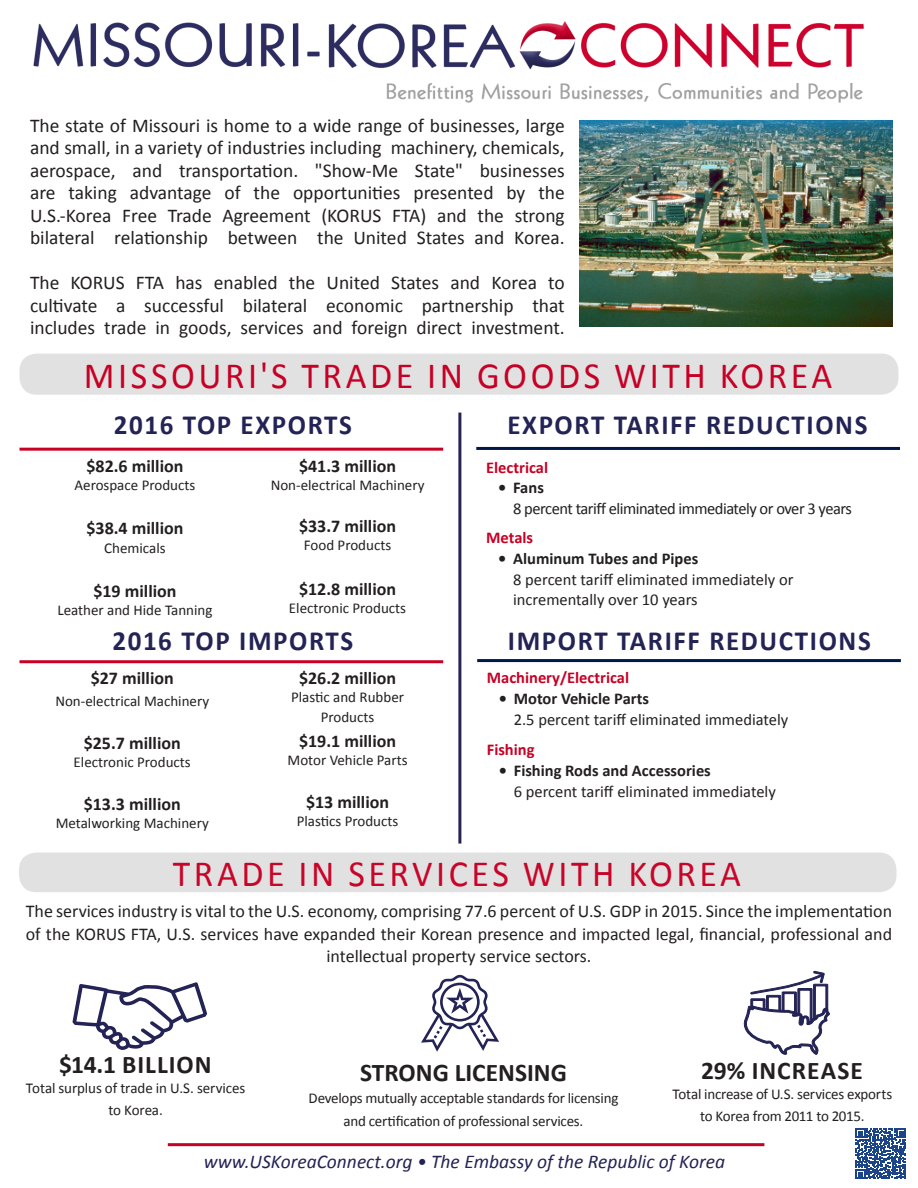
<style>
.page{position:relative;width:918px;height:1188px;background:#fff}
.page>*{position:absolute;margin:0;border:0;box-sizing:border-box;transform-origin:0 0}
.t1{font:37.05px "Calibri";letter-spacing:.1em;color:#c70025}
.t2{font:37.05px "Calibri";letter-spacing:.1em;color:#c80529}
.t3{font:700 27.75px "Calibri";letter-spacing:.06em;color:#232355}
.EM_STAT_TREATMENT{font:700 25.5px "Calibri";letter-spacing:.04em;color:#231f20}
.EM_STAT_TREATMENT-2{font:700 25.5px "Calibri";color:#231f20}
.t4{font:19.5px/22.5px "Calibri";color:#231f20;text-align:justify}
.t5{font:italic 19.5px "Calibri";color:#232355}
.t6{font:18px/22.5px "Calibri";color:#231f20;text-align:center}
.t7{font:700 18px "Calibri";color:#231f20}
.t8{font:16.5px/21px "Calibri";color:#231f20}
.t9{font:16.5px/20.5px "Calibri";letter-spacing:-.03em;color:#231f20}
.t10{font:700 16.5px "Calibri";color:#c70025}
.EM_STAT_SUPPORT_COPY{font:15px/22.5px "Calibri";color:#231f20;text-align:center}
.copy{font:15px/22.5px "Calibri";letter-spacing:-.01em;color:#231f20;text-align:center}
.s1{font-weight:700}
</style>
<div class="page">
<hr style="left:168px;top:1143px;width:596px;height:3px;background:#c70025">
<svg style="left:856px;top:1129px;width:50px;height:50px"></svg>
<div style="left:19px;top:353px;width:880px;height:42px;background:#e1e1e1;border-radius:18px"></div>
<div style="left:18px;top:352px;width:882px;height:44px;border:2px solid #fff;border-radius:18px"></div>
<div style="left:18px;top:852px;width:879px;height:41px;background:#e1e1e1;border-radius:18px"></div>
<div style="left:18px;top:851px;width:880px;height:43px;border:2px solid #fff;border-radius:18px"></div>
<hr style="left:458px;top:413px;width:3px;height:431px;background:#232355">
<svg style="left:421px;top:974px;width:78px;height:78px"></svg>
<svg style="left:72px;top:982px;width:135px;height:68px"></svg>
<svg style="left:743px;top:971px;width:87px;height:84px"></svg>
<hr style="left:20px;top:448px;width:423px;height:3px;background:#c70025">
<hr style="left:20px;top:660px;width:423px;height:3px;background:#c70025">
<hr style="left:476px;top:447px;width:424px;height:3px;background:#001847">
<hr style="left:477px;top:659px;width:424px;height:3px;background:#001847">
<img style="left:33px;top:21px;width:831px;height:82px">
<img style="left:579px;top:120px;width:313px;height:206px">
<p class="t4" style="left:30px;top:114px;width:536px">The state of Missouri is home to a wide range of businesses, large and small, in a variety of industries including machinery, chemicals, aerospace, and transportation. "Show-Me State" businesses are taking advantage of the opportunities presented by the</p>
<p class="t4" style="left:30px;top:204px;width:536px">U.S.‑Korea Free Trade Agreement (KORUS FTA) and the strong bilateral relationship between the United States and Korea.</p>
<p class="t4" style="left:30px;top:272px;width:536px">The KORUS FTA has enabled the United States and Korea to cultivate a successful bilateral economic partnership that includes trade in goods, services and foreign direct investment.</p>
<p class="t1" style="left:84px;top:352px;width:750px">MISSOURI'S TRADE IN GOODS WITH KOREA</p>
<p class="t3" style="left:507px;top:408px;width:362px">EXPORT TARIFF REDUCTIONS</p>
<p class="t3" style="left:114px;top:408px;width:240px">2016 TOP EXPORTS</p>
<p class="t7" style="left:86px;top:455px;width:99px">$82.6 million</p>
<p class="EM_STAT_SUPPORT_COPY" style="left:75px;top:474px;width:122px">Aerospace Products</p>
<p class="t7" style="left:86px;top:516px;width:99px">$38.4 million</p>
<p class="EM_STAT_SUPPORT_COPY" style="left:104px;top:537px;width:63px">Chemicals</p>
<p class="t7" style="left:93px;top:579px;width:85px">$19 million</p>
<p class="EM_STAT_SUPPORT_COPY" style="left:57px;top:598px;width:157px">Leather and Hide Tanning</p>
<p class="t7" style="left:299px;top:455px;width:99px">$41.3 million</p>
<p class="EM_STAT_SUPPORT_COPY" style="left:271px;top:474px;width:155px">Non-electrical Machinery</p>
<p class="t7" style="left:299px;top:514px;width:99px">$33.7 million</p>
<p class="EM_STAT_SUPPORT_COPY" style="left:304px;top:534px;width:89px">Food Products</p>
<p class="t7" style="left:299px;top:577px;width:99px">$12.8 million</p>
<p class="EM_STAT_SUPPORT_COPY" style="left:289px;top:597px;width:119px">Electronic Products</p>
<p class="t3" style="left:112px;top:624px;width:242px">2016 TOP IMPORTS</p>
<p class="t7" style="left:91px;top:667px;width:85px">$27 million</p>
<p class="EM_STAT_SUPPORT_COPY" style="left:55px;top:690px;width:155px">Non-electrical Machinery</p>
<p class="t7" style="left:84px;top:732px;width:99px">$25.7 million</p>
<p class="EM_STAT_SUPPORT_COPY" style="left:74px;top:751px;width:119px">Electronic Products</p>
<p class="t7" style="left:84px;top:793px;width:99px">$13.3 million</p>
<p class="EM_STAT_SUPPORT_COPY" style="left:56px;top:812px;width:155px">Metalworking Machinery</p>
<p class="t7" style="left:299px;top:667px;width:99px">$26.2 million</p>
<p class="EM_STAT_SUPPORT_COPY" style="left:291px;top:686px;width:114px">Plastic and Rubber</p>
<p class="EM_STAT_SUPPORT_COPY" style="left:321px;top:706px;width:55px">Products</p>
<p class="t7" style="left:299px;top:730px;width:99px">$19.1 million</p>
<p class="EM_STAT_SUPPORT_COPY" style="left:288px;top:749px;width:122px">Motor Vehicle Parts</p>
<p class="t7" style="left:306px;top:791px;width:85px">$13 million</p>
<p class="EM_STAT_SUPPORT_COPY" style="left:297px;top:810px;width:103px">Plastics Products</p>
<p class="t10" style="left:486px;top:457px;width:63px">Electrical</p>
<p class="t9" style="left:513px;top:478px;width:340px;text-indent:-15px"><span class="s1">• Fans<br></span>8 percent tariff eliminated immediately or over 3 years</p>
<p class="t10" style="left:486px;top:527px;width:48px">Metals</p>
<p class="t8" style="left:513px;top:548px;width:282px;line-height:20.5px;text-indent:-15px"><span class="s1">• Aluminum Tubes and Pipes<br></span>8 percent tariff eliminated immediately or incrementally over 10 years</p>
<p class="t3" style="left:508px;top:624px;width:364px">IMPORT TARIFF REDUCTIONS</p>
<p class="t10" style="left:487px;top:667px;width:144px">Machinery/Electrical</p>
<p class="t8" style="left:514px;top:689px;width:276px;text-indent:-15px"><span class="s1">• Motor Vehicle Parts<br></span>2.5 percent tariff eliminated immediately</p>
<p class="t10" style="left:487px;top:739px;width:49px">Fishing</p>
<p class="t8" style="left:514px;top:761px;width:264px;text-indent:-15px"><span class="s1">• Fishing Rods and Accessories<br></span>6 percent tariff eliminated immediately</p>
<p class="t2" style="left:173px;top:850px;width:570px">TRADE IN SERVICES WITH KOREA</p>
<p class="t6" style="left:26px;top:900px;width:868px">The services industry is vital to the U.S. economy, comprising 77.6 percent of U.S. GDP in 2015. Since the implementation of the KORUS FTA, U.S. services have expanded their Korean presence and impacted legal, financial, professional and intellectual property service sectors.</p>
<p class="EM_STAT_TREATMENT" style="left:59px;top:1048px;width:154px">$14.1 BILLION</p>
<p class="copy" style="left:26px;top:1077px;width:221px">Total surplus of trade in U.S. services to Korea.</p>
<p class="EM_STAT_TREATMENT-2" style="left:360px;top:1056px;width:208px">STRONG LICENSING</p>
<p class="EM_STAT_SUPPORT_COPY" style="left:309px;top:1087px;width:311px">Develops mutually acceptable standards for licensing and certification of professional services.</p>
<p class="EM_STAT_TREATMENT" style="left:701px;top:1055px;width:163px">29% INCREASE</p>
<p class="EM_STAT_SUPPORT_COPY" style="left:672px;top:1083px;width:221px">Total increase of U.S. services exports to Korea from 2011 to 2015.</p>
<p class="t5" style="left:204px;top:1149px;width:523px">www.USKoreaConnect.org • The Embassy of the Republic of Korea</p>
</div>
